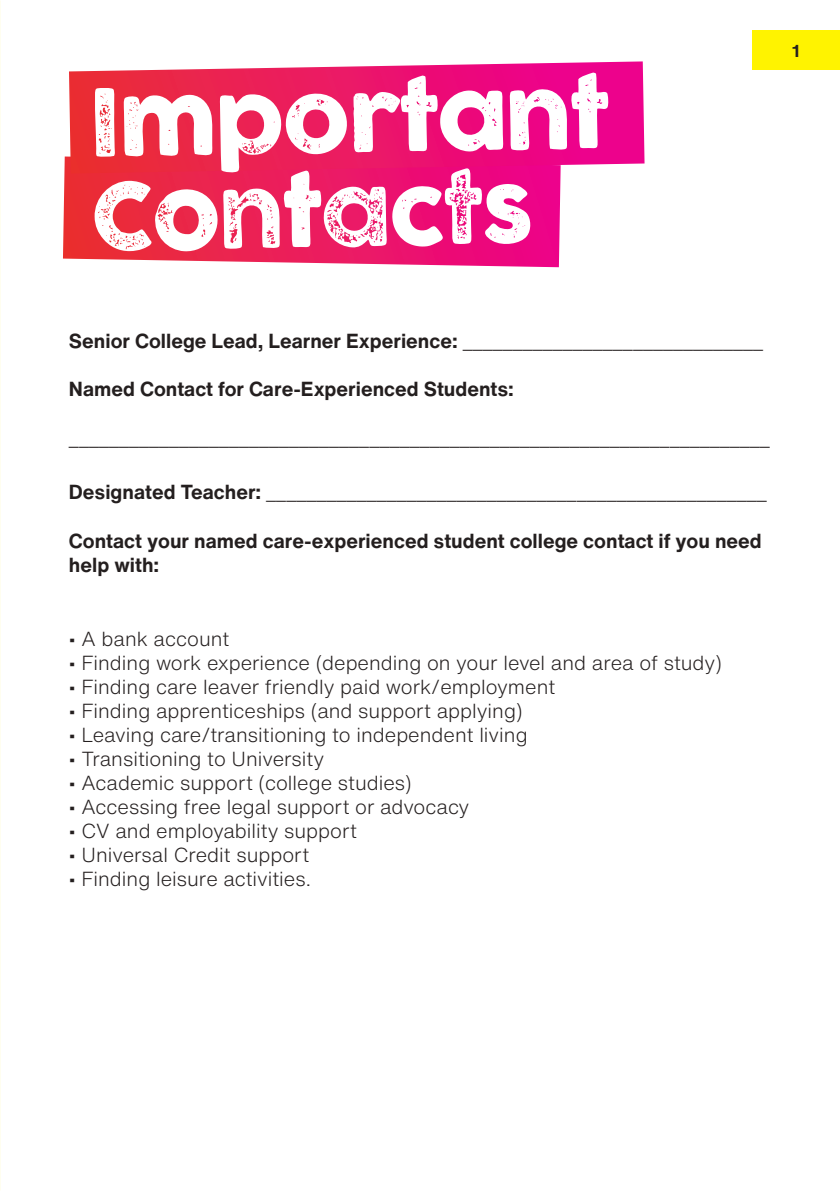
<style>
.page{position:relative;width:840px;height:1191px;background:#fff}
.page>*{position:absolute;margin:0;border:0;box-sizing:border-box;transform-origin:0 0}
.t1{font:91.4px/94px "Cocogoose Pro Letterpress";color:#fff}
.t2{font:300 20px "Helvetica Now Text";color:#241f1f}
.t3{font:700 20px/24px "Helvetica Now Text";color:#241f1f}
.t4{font:700 17px "Helvetica Now Text";color:#241f1f}
.s1{font-weight:300}
.s2{font-weight:700}
</style>
<div class="page">
<div style="left:751px;top:30px;width:88px;height:39px;background:#fff300"></div>
<svg style="left:63px;top:156px;width:497px;height:111px;background:#ec2366"></svg>
<svg style="left:69px;top:61px;width:575px;height:112px;background:#ec246e"></svg>
<img style="left:0;top:0;width:1px;height:1191px">
<h1 class="t1" style="left:88px;top:80px;width:522px;rotate:-1deg">Important<br>Contacts</h1>
<p class="t4" style="left:791px;top:40px;width:9px">1</p>
<p class="t3" style="left:69px;top:329px;width:695px">Senior College Lead, Learner Experience: <span class="s1">______________________________</span></p>
<p class="t3" style="left:69px;top:377px;width:446px">Named Contact for Care-Experienced Students:</p>
<p class="t2" style="left:69px;top:424px;width:701px">______________________________________________________________________</p>
<p class="t2" style="left:69px;top:478px;width:699px"><span class="s2">Designated Teacher:</span> __________________________________________________</p>
<p class="t3" style="left:69px;top:529px;width:694px">Contact your named care-experienced student college contact if you need help with:</p>
<p class="t2" style="left:69px;top:625px;width:162px">• A bank account</p>
<p class="t2" style="left:69px;top:649px;width:654px">• Finding work experience (depending on your level and area of study)</p>
<p class="t2" style="left:69px;top:673px;width:487px">• Finding care leaver friendly paid work/employment</p>
<p class="t2" style="left:69px;top:697px;width:455px">• Finding apprenticeships (and support applying)</p>
<p class="t2" style="left:69px;top:721px;width:460px">• Leaving care/transitioning to independent living</p>
<p class="t2" style="left:69px;top:745px;width:256px">• Transitioning to University</p>
<p class="t2" style="left:69px;top:769px;width:344px">• Academic support (college studies)</p>
<p class="t2" style="left:69px;top:793px;width:401px">• Accessing free legal support or advocacy</p>
<p class="t2" style="left:69px;top:817px;width:289px">• CV and employability support</p>
<p class="t2" style="left:69px;top:841px;width:241px">• Universal Credit support</p>
<p class="t2" style="left:69px;top:865px;width:243px">• Finding leisure activities.</p>
</div>
